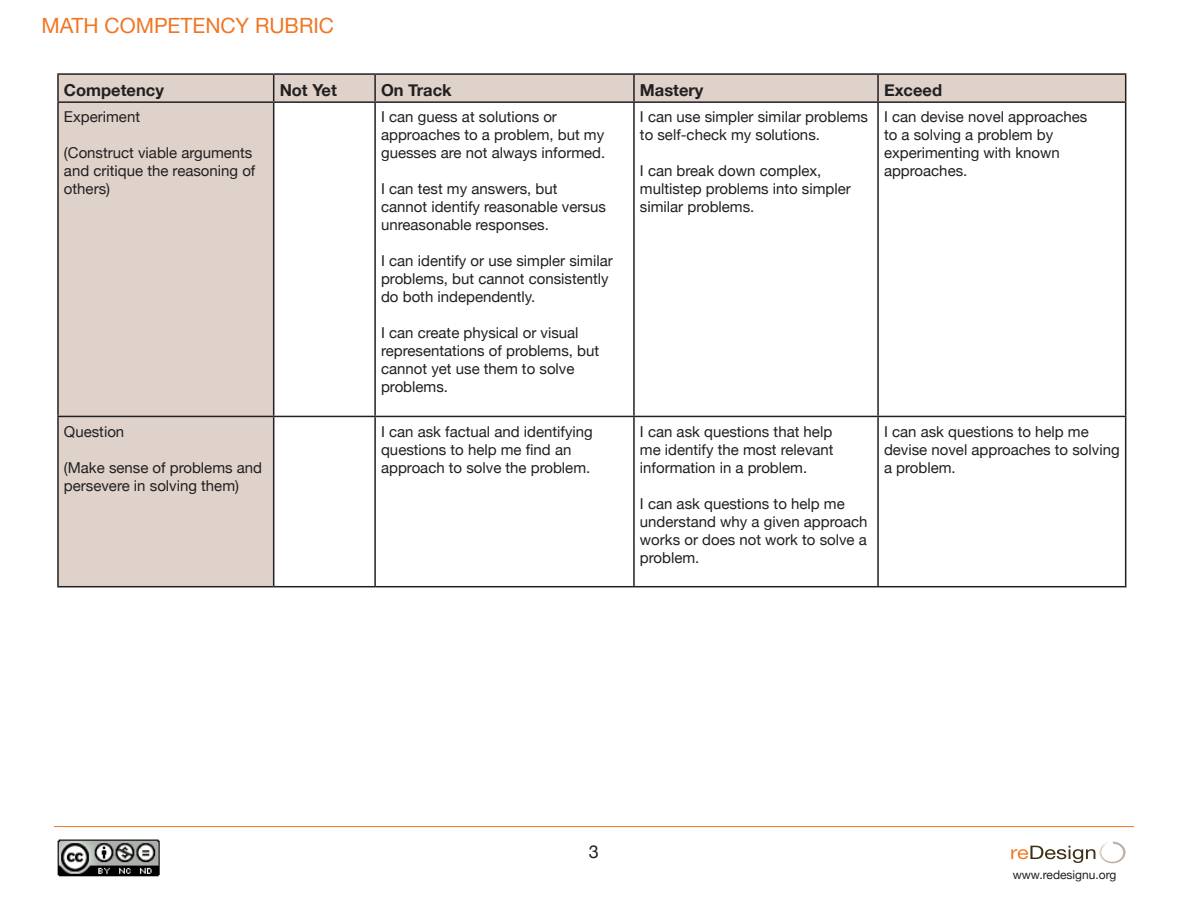
<style>
.page{position:relative;width:1188px;height:918px;background:#fff}
.page>*{position:absolute;margin:0;border:0;box-sizing:border-box;transform-origin:0 0}
.t1{font:21px "Helvetica Neue";color:#f07622}
.t2{font:18px "Helvetica Neue";color:#231f20}
.t3{font:700 16.5px "Helvetica Neue";color:#231f20}
.t4{font:15px/18px "Helvetica Neue";color:#231f20}
.t5{font:12px "Helvetica Neue";color:#231f20}
</style>
<div class="page">
<hr style="left:54px;top:826px;width:1080px;height:1px;background:#f07622">
<svg style="left:1011px;top:842px;width:115px;height:21px"></svg>
<img style="left:57px;top:839px;width:103px;height:38px">
<div style="left:59px;top:75px;width:214px;height:511px;background:#ded2cb"></div>
<hr style="left:57px;top:73px;width:217px;height:2px;background:#231f20">
<hr style="left:57px;top:75px;width:2px;height:26px;background:#231f20">
<hr style="left:274px;top:73px;width:101px;height:2px;background:#231f20">
<hr style="left:375px;top:73px;width:259px;height:2px;background:#231f20">
<hr style="left:634px;top:73px;width:244px;height:2px;background:#231f20">
<hr style="left:878px;top:73px;width:248px;height:2px;background:#231f20">
<div style="left:273px;top:74px;width:853px;height:27px;background:#ded2cb"></div>
<hr style="left:57px;top:101px;width:217px;height:2px;background:#231f20">
<hr style="left:57px;top:103px;width:2px;height:313px;background:#231f20">
<hr style="left:274px;top:101px;width:101px;height:2px;background:#231f20">
<hr style="left:273px;top:103px;width:1px;height:313px;background:#231f20">
<hr style="left:375px;top:101px;width:259px;height:2px;background:#231f20">
<hr style="left:374px;top:103px;width:2px;height:313px;background:#231f20">
<hr style="left:634px;top:101px;width:244px;height:2px;background:#231f20">
<hr style="left:633px;top:103px;width:2px;height:313px;background:#231f20">
<hr style="left:878px;top:101px;width:248px;height:2px;background:#231f20">
<hr style="left:877px;top:103px;width:2px;height:313px;background:#231f20">
<hr style="left:1125px;top:103px;width:1px;height:313px;background:#231f20">
<hr style="left:57px;top:416px;width:217px;height:1px;background:#231f20">
<hr style="left:57px;top:417px;width:2px;height:169px;background:#231f20">
<hr style="left:274px;top:416px;width:101px;height:1px;background:#231f20">
<hr style="left:273px;top:417px;width:1px;height:169px;background:#231f20">
<hr style="left:375px;top:416px;width:259px;height:1px;background:#231f20">
<hr style="left:374px;top:417px;width:2px;height:169px;background:#231f20">
<hr style="left:634px;top:416px;width:244px;height:1px;background:#231f20">
<hr style="left:633px;top:417px;width:2px;height:169px;background:#231f20">
<hr style="left:878px;top:416px;width:248px;height:1px;background:#231f20">
<hr style="left:877px;top:417px;width:2px;height:169px;background:#231f20">
<hr style="left:1125px;top:417px;width:1px;height:169px;background:#231f20">
<hr style="left:57px;top:586px;width:217px;height:1px;background:#231f20">
<hr style="left:274px;top:586px;width:101px;height:1px;background:#231f20">
<hr style="left:375px;top:586px;width:259px;height:1px;background:#231f20">
<hr style="left:634px;top:586px;width:244px;height:1px;background:#231f20">
<hr style="left:878px;top:586px;width:248px;height:1px;background:#231f20">
<p class="t1" style="left:42px;top:13px;width:294px">MATH COMPETENCY RUBRIC</p>
<p class="t3" style="left:64px;top:80px;width:101px">Competency</p>
<p class="t3" style="left:280px;top:80px;width:59px">Not Yet</p>
<p class="t3" style="left:381px;top:80px;width:72px">On Track</p>
<p class="t3" style="left:640px;top:80px;width:65px">Mastery</p>
<p class="t3" style="left:884px;top:80px;width:60px">Exceed</p>
<p class="t4" style="left:64px;top:108px;width:78px">Experiment</p>
<p class="t4" style="left:64px;top:144px;width:193px">(Construct viable arguments and critique the reasoning of others)</p>
<p class="t4" style="left:381px;top:108px;width:226px">I can guess at solutions or approaches to a problem, but my guesses are not always informed.</p>
<p class="t4" style="left:381px;top:180px;width:226px">I can test my answers, but cannot identify reasonable versus unreasonable responses.</p>
<p class="t4" style="left:381px;top:252px;width:233px">I can identify or use simpler similar</p>
<p class="t4" style="left:381px;top:270px;width:229px">problems, but cannot consistently do both independently.</p>
<p class="t4" style="left:381px;top:324px;width:220px">I can create physical or visual representations of problems, but cannot yet use them to solve problems.</p>
<p class="t4" style="left:640px;top:108px;width:230px">I can use simpler similar problems to self-check my solutions.</p>
<p class="t4" style="left:640px;top:162px;width:212px">I can break down complex, multistep problems into simpler similar problems.</p>
<p class="t4" style="left:884px;top:108px;width:205px">I can devise novel approaches to a solving a problem by experimenting with known approaches.</p>
<p class="t4" style="left:64px;top:422px;width:62px">Question</p>
<p class="t4" style="left:64px;top:458px;width:200px">(Make sense of problems and persevere in solving them)</p>
<p class="t4" style="left:381px;top:422px;width:213px">I can ask factual and identifying questions to help me find an approach to solve the problem.</p>
<p class="t4" style="left:640px;top:422px;width:195px;text-align:justify">I can ask questions that help me identify the most relevant information in a problem.</p>
<p class="t4" style="left:640px;top:494px;width:229px">I can ask questions to help me understand why a given approach works or does not work to solve a problem.</p>
<p class="t4" style="left:884px;top:422px;width:237px">I can ask questions to help me devise novel approaches to solving a problem.</p>
<p class="t2" style="left:589px;top:841px;width:12px">3</p>
<p class="t5" style="left:1013px;top:867px;width:105px">www.redesignu.org</p>
</div>
